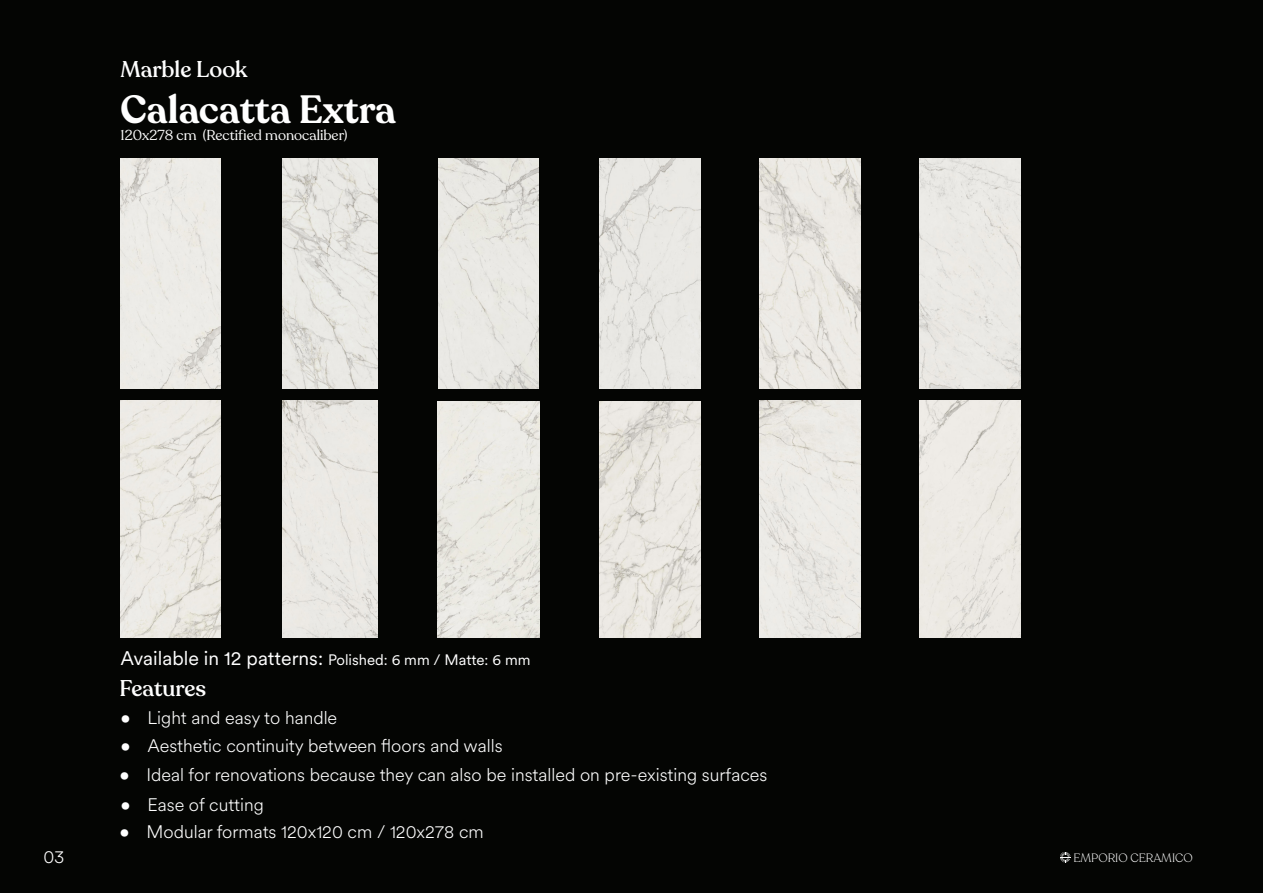
<style>
.page{position:relative;width:1263px;height:893px;background:#040503}
.page>*{position:absolute;margin:0;border:0;box-sizing:border-box;transform-origin:0 0}
.t1{font:600 39px "Recoleta";color:#fff}
.t2{font:500 22.5px "Recoleta";color:#fff}
.t3{font:19.5px "Circular XX";color:#fff}
.t4{font:300 18px "Circular XX";color:#fff}
.t5{font:15px "Circular XX";color:#fff}
.t6{font:14.25px "Recoleta";color:#fff}
.t7{font:300 12px "Recoleta";color:#fff}
</style>
<div class="page">
<svg style="left:1060px;top:852px;width:10px;height:10px"></svg>
<img style="left:120px;top:158px;width:100px;height:231px">
<img style="left:282px;top:158px;width:95px;height:231px">
<img style="left:439px;top:158px;width:100px;height:231px">
<img style="left:599px;top:158px;width:101px;height:231px">
<img style="left:760px;top:158px;width:101px;height:231px">
<img style="left:919px;top:158px;width:101px;height:230px">
<img style="left:120px;top:401px;width:100px;height:237px">
<img style="left:282px;top:401px;width:95px;height:237px">
<img style="left:438px;top:401px;width:101px;height:237px">
<img style="left:599px;top:401px;width:101px;height:237px">
<img style="left:759px;top:401px;width:102px;height:237px">
<img style="left:919px;top:401px;width:101px;height:237px">
<p class="t2" style="left:121px;top:55px;width:128px">Marble Look</p>
<p class="t1" style="left:121px;top:85px;width:277px">Calacatta Extra</p>
<p class="t6" style="left:121px;top:127px;width:228px">120x278 cm (Rectified monocaliber(</p>
<p class="t4" style="left:43px;top:845px;width:23px">03</p>
<p class="t3" style="left:120px;top:645px;width:204px">Available in 12 patterns:</p>
<p class="t2" style="left:120px;top:675px;width:88px">Features</p>
<p class="t4" style="left:147px;top:705px;width:191px">Light and easy to handle</p>
<p class="t5" style="left:328px;top:649px;width:204px">Polished 6: mm / Matte 6: mm</p>
<p class="t4" style="left:120px;top:705px;width:12px">•</p>
<p class="t4" style="left:120px;top:734px;width:12px">•</p>
<p class="t4" style="left:147px;top:734px;width:357px">Aesthetic continuity between floors and walls</p>
<p class="t4" style="left:120px;top:762px;width:12px">•</p>
<p class="t4" style="left:147px;top:762px;width:622px">Ideal for renovations because they can also be installed on pre-existing surfaces</p>
<p class="t4" style="left:120px;top:792px;width:12px">•</p>
<p class="t4" style="left:147px;top:792px;width:118px">Ease of cutting</p>
<p class="t4" style="left:120px;top:820px;width:12px">•</p>
<p class="t4" style="left:147px;top:820px;width:339px">Modular formats 120x120 cm / 120x278 cm</p>
<p class="t7" style="left:1073px;top:850px;width:121px">EMPORIO CERAMICO</p>
</div>
